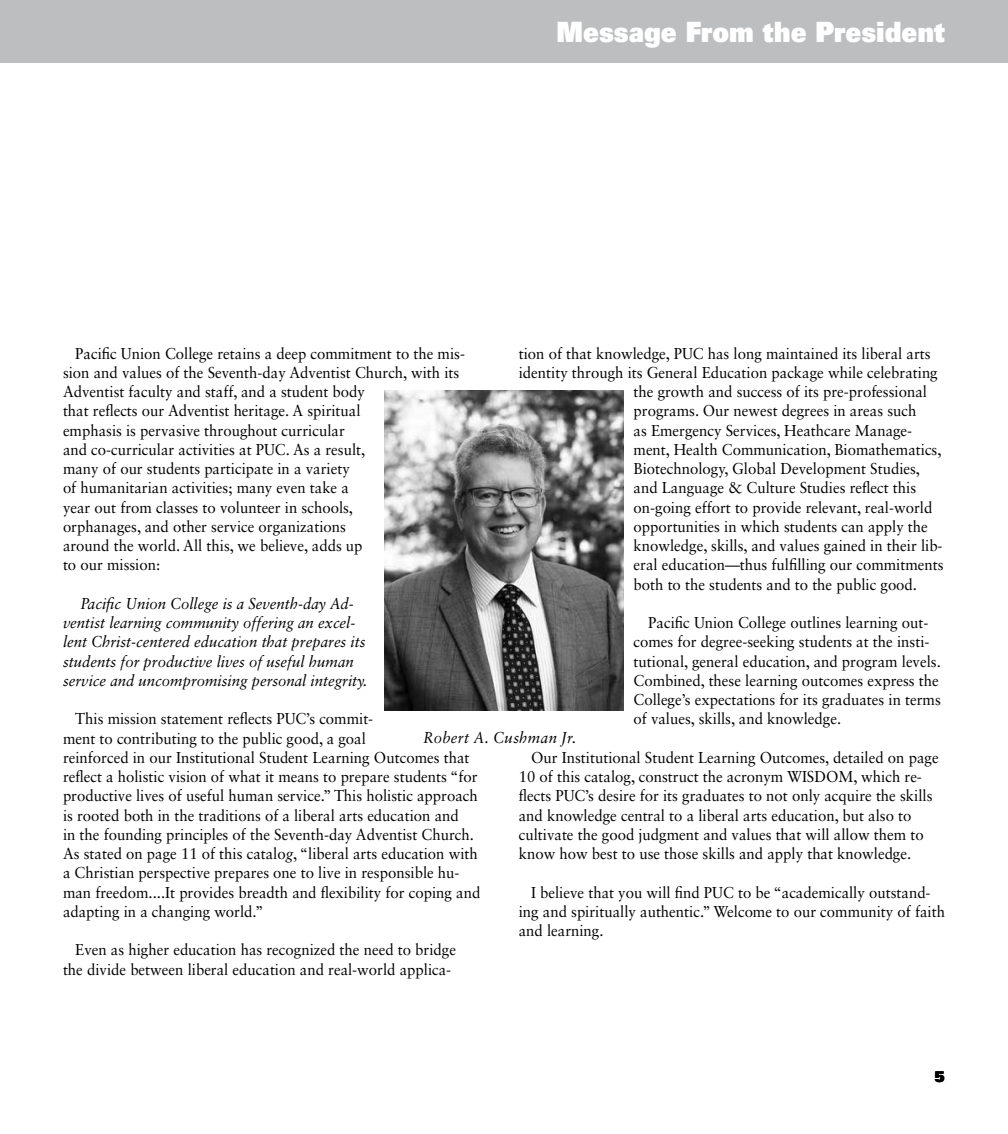
<style>
.page{position:relative;width:1008px;height:1134px;background:#fff}
.page>*{position:absolute;margin:0;border:0;box-sizing:border-box;transform-origin:0 0}
.t1{font:28px "Univers LT Std X Black";letter-spacing:.005em;color:#fff;scale:.9 1}
.t2{font:15.75px/19.2px "Sabon LT Std";color:#000;scale:.95 1}
.t3{font:italic 15.75px/19.2px "Sabon LT Std";color:#000;scale:.95 1}
.t4{font:italic 15.75px "Sabon LT Std";letter-spacing:.02em;color:#000;scale:.95 1}
.t5{font:14.88px "Univers LT Std X Black";color:#000}
.s1{font-style:italic}
</style>
<div class="page">
<div style="left:0;top:0;width:1008px;height:63px;background:#bcbec0"></div>
<img style="left:385px;top:390px;width:238px;height:320px">
<h1 class="t1" style="left:556px;top:14px;width:433px">Message From the President</h1>
<p class="t2" style="left:63px;top:343px;width:425px;text-indent:12px">Pacific Union College retains a deep commitment to the mis&shy;sion and values of the Seventh-day Adventist Church, with its Adventist faculty and staff, and a student body<br>that reflects our Adventist heritage. A spiritual<br>emphasis is pervasive throughout curricular<br>and co-curricular activities at PUC. As a result,<br>many of our students participate in a variety<br>of humanitarian activities; many even take a<br>year out from classes to volunteer in schools,<br>orphanages, and other service organizations<br>around the world. All this, we believe, adds up<br>to our mission:</p>
<p class="t3" style="left:63px;top:594px;width:322px;text-indent:18px">Pacific Union College is a Seventh-day Ad&shy;ventist learning community offering an excel&shy;lent Christ-centered education that prepares its students for productive lives of useful human service and uncompromising personal integrity.</p>
<p class="t2" style="left:63px;top:709px;width:441px;text-indent:12px">This mission statement reflects PUC’s commit-<br>ment to contributing to the public good, a goal<br>reinforced in our Institutional Student Learning Outcomes that reflect a holistic vision of what it means to prepare students “for productive lives of useful human service.” This holistic approach is rooted both in the traditions of a liberal arts education and<br>in the founding principles of the Seventh-day Adventist Church.<br>As stated on page 11 of this catalo<span class="s1">g</span>, “liberal arts education with a Christian perspective prepares one to live in responsible hu&shy;man freedom....It provides breadth and flexibility for coping and adapting in a changing world.”</p>
<p class="t2" style="left:63px;top:940px;width:415px;text-indent:12px">Even as higher education has recognized the need to bridge the divide between liberal education and real-world applica-</p>
<p class="t2" style="left:519px;top:343px;width:435px">tion of that knowledge, PUC has long maintained its liberal arts</p>
<p class="t2" style="left:519px;top:363px;width:443px">identity through its General Education package while celebrating</p>
<p class="t2" style="left:634px;top:382px;width:310px">the growth and success of its pre-professional</p>
<p class="t2" style="left:634px;top:401px;width:299px">programs. Our newest degrees in areas such</p>
<p class="t2" style="left:634px;top:420px;width:295px">as Emergency Services, Heathcare Manage-</p>
<p class="t2" style="left:634px;top:440px;width:326px">ment, Health Communication, Biomathematics,</p>
<p class="t2" style="left:634px;top:459px;width:303px">Biotechnology, Global Development Studies,</p>
<p class="t2" style="left:634px;top:478px;width:299px">and Language &amp; Culture Studies reflect this</p>
<p class="t2" style="left:634px;top:497px;width:316px">on-going effort to provide relevant, real-world</p>
<p class="t2" style="left:634px;top:517px;width:311px">opportunities in which students can apply the</p>
<p class="t2" style="left:634px;top:536px;width:327px">knowledge, skills, and values gained in their lib-</p>
<p class="t2" style="left:634px;top:555px;width:328px">eral education—thus fulfilling our commitments</p>
<p class="t2" style="left:634px;top:574px;width:300px">both to the students and to the public good.</p>
<p class="t2" style="left:634px;top:613px;width:325px;text-indent:15px">Pacific Union College outlines learning out&shy;comes for degree-seeking students at the insti&shy;tutional, general education, and program levels.<br>Combined, these learning outcomes express the College’s expectations for its graduates in terms of values, skills, and knowledge.</p>
<p class="t2" style="left:519px;top:748px;width:443px;text-indent:12px">Our Institutional Student Learning Outcomes, detailed on page 10 of this catalog, construct the acronym WISDOM, which re&shy;flects PUC’s desire for its graduates to not only acquire the skills and knowledge central to a liberal arts education, but also to cultivate the good judgment and values that will allow them to know how best to use those skills and apply that knowledge.</p>
<p class="t2" style="left:519px;top:882px;width:450px;text-indent:12px">I believe that you will find PUC to be “academically outstand&shy;ing and spiritually authentic.” Welcome to our community of faith and learning.</p>
<p class="t4" style="left:423px;top:729px;width:163px">Robert A. Cushman Jr.</p>
<p class="t5" style="left:935px;top:1066px;width:12px">5</p>
</div>
